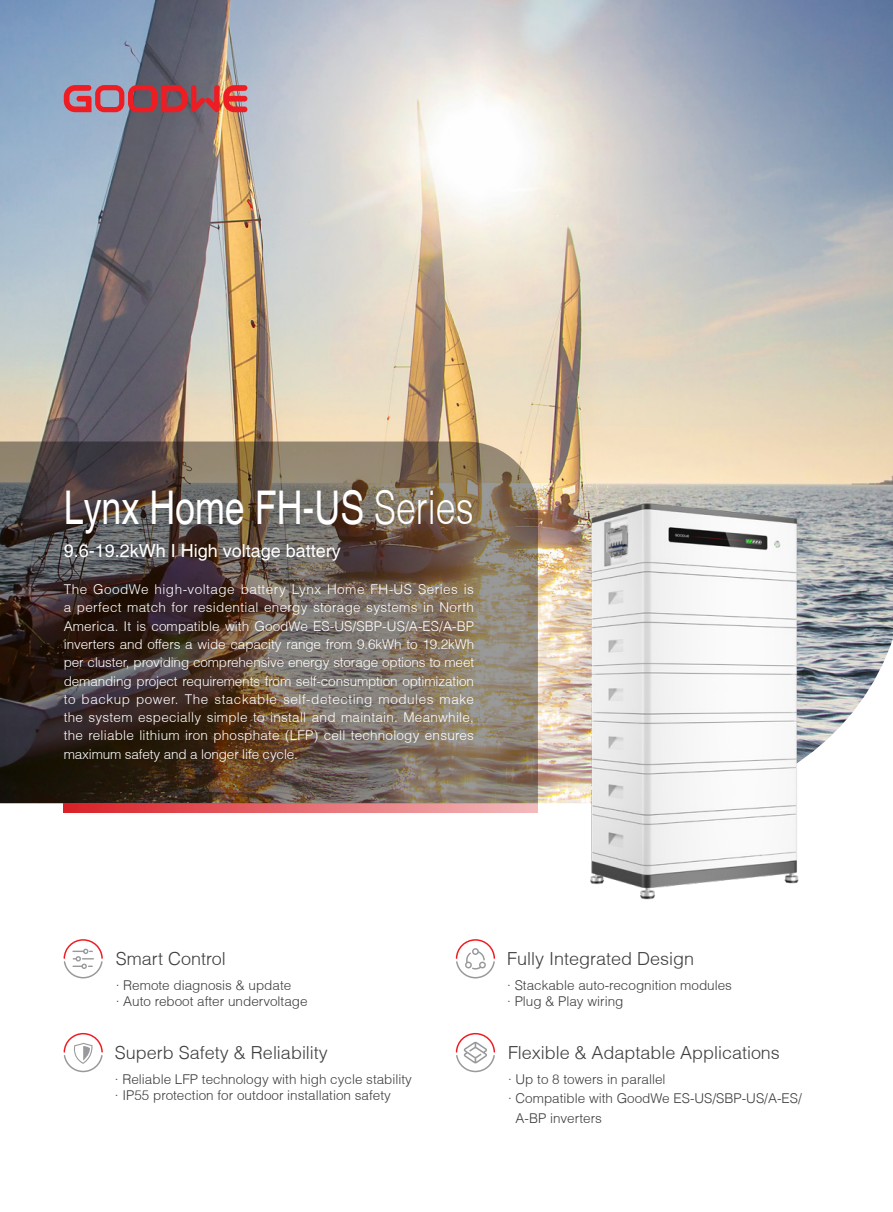
<style>
.page{position:relative;width:893px;height:1212px;background:#fff}
.page>*{position:absolute;margin:0;border:0;box-sizing:border-box;transform-origin:0 0}
.t1{font:46.5px "Helvetica";color:#fff;scale:.77 1}
.t2{font:300 18px "Helvetica";color:#3e3e3f}
.t3{font:18px "Helvetica";color:#fff}
.t4{font:300 13.5px/18.3px "Helvetica";letter-spacing:-.01em;color:#fff;text-align:justify}
.t5{font:300 13.5px/19.5px "Helvetica";color:#3e3e3f}
.s1{font-weight:300}
</style>
<div class="page">
<img style="left:0;top:0;width:893px;height:803px">
<img style="left:0;top:441px;width:538px;height:362px">
<img style="left:574px;top:491px;width:236px;height:409px">
<svg style="left:64px;top:803px;width:474px;height:9px;background:#e56c70"></svg>
<svg style="left:64px;top:85px;width:183px;height:27px;background:#ba5159"></svg>
<svg style="left:455px;top:1032px;width:41px;height:41px"></svg>
<svg style="left:455px;top:939px;width:41px;height:40px"></svg>
<svg style="left:63px;top:939px;width:40px;height:40px"></svg>
<svg style="left:63px;top:1032px;width:40px;height:41px"></svg>
<p class="t1" style="left:64px;top:481px;width:534px">Lynx Home FH-US <span class="s1">Series</span></p>
<p class="t3" style="left:64px;top:540px;width:279px">9.6-19.2kWh I High voltage battery</p>
<p class="t4" style="left:64px;top:580px;width:412px">The GoodWe high-voltage battery Lynx Home FH-US Series is a perfect match for residential energy storage systems in North America. It is compatible with GoodWe ES-US/SBP-US/A-ES/A-BP inverters and offers a wide capacity range from 9.6kWh to 19.2kWh per cluster, providing comprehensive energy storage options to meet demanding project requirements from self-consumption optimization to backup power. The stackable self-detecting modules make the system especially simple to install and maintain. Meanwhile, the reliable lithium iron phosphate (LFP) cell technology ensures maximum safety and a longer life cycle.</p>
<p class="t2" style="left:116px;top:948px;width:112px">Smart Control</p>
<p class="t5" style="left:116px;top:975px;width:177px">· Remote diagnosis &amp; update</p>
<p class="t5" style="left:116px;top:991px;width:193px">· Auto reboot after undervoltage</p>
<p class="t2" style="left:115px;top:1041px;width:215px">Superb Safety &amp; Reliability</p>
<p class="t5" style="left:115px;top:1069px;width:299px">· Reliable LFP technology with high cycle stability</p>
<p class="t5" style="left:115px;top:1085px;width:277px">· IP55 protection for outdoor installation safety</p>
<p class="t2" style="left:507px;top:948px;width:189px">Fully Integrated Design</p>
<p class="t5" style="left:507px;top:975px;width:226px">· Stackable auto-recognition modules</p>
<p class="t5" style="left:507px;top:991px;width:118px">· Plug &amp; Play wiring</p>
<p class="t2" style="left:508px;top:1041px;width:273px">Flexible &amp; Adaptable Applications</p>
<p class="t5" style="left:508px;top:1069px;width:159px">· Up to 8 towers in parallel</p>
<p class="t5" style="left:515px;top:1088px;width:288px;text-indent:-8px">· Compatible with GoodWe ES-US/SBP-US/A-ES/<br>A-BP inverters</p>
</div>
